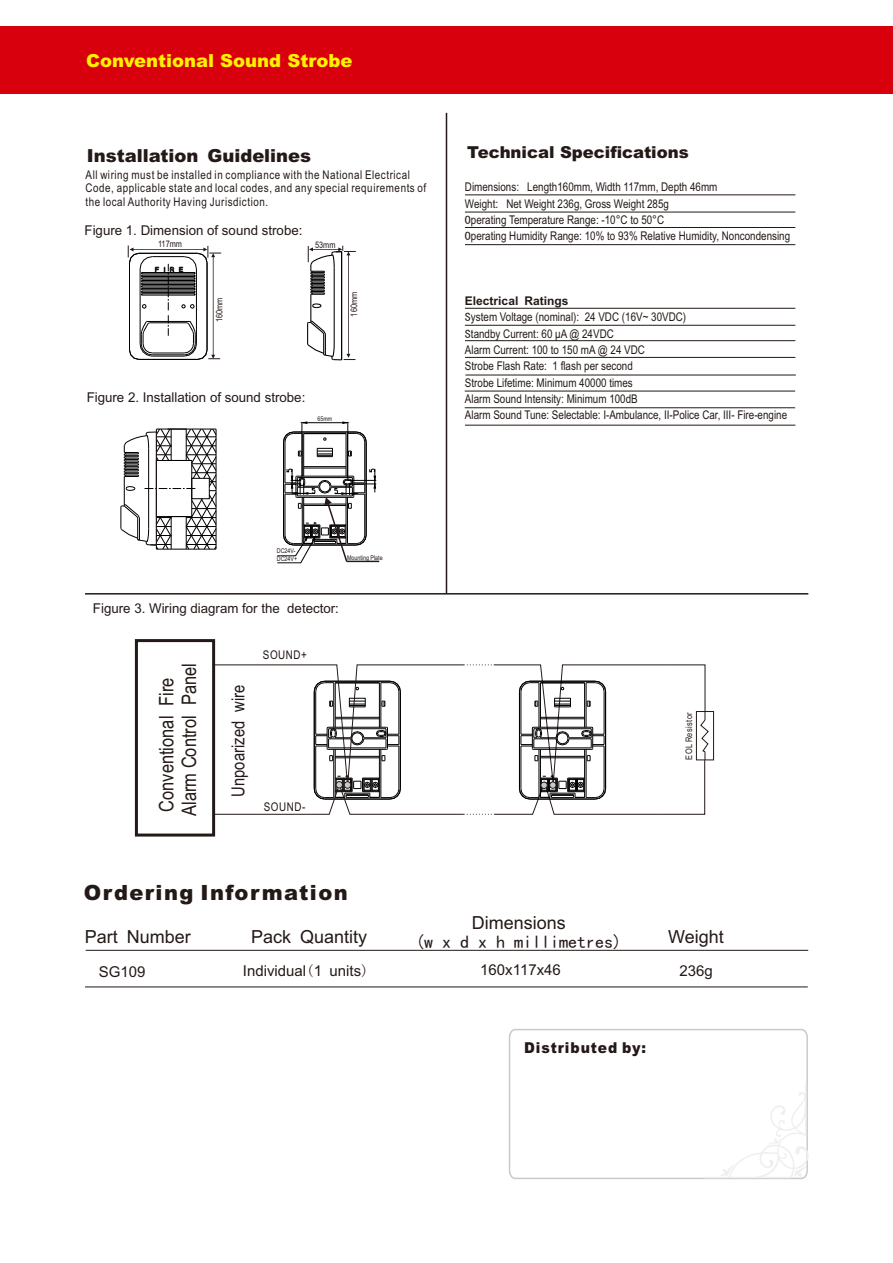
<style>
.page{position:relative;width:893px;height:1263px;background:#fff}
.page>*{position:absolute;margin:0;border:0;box-sizing:border-box;transform-origin:0 0}
.t1{font:900 21px "Arial";letter-spacing:.065em;color:#231916}
.t2{font:20.1px/22.8px "Arial Narrow";color:#231916}
.t3{font:18px "Arial";color:#231916}
.t4{font:900 18px "Arial";color:#fff100}
.t5{font:900 18px "Arial";color:#231916}
.t6{font:18px "Sim Hei";color:#231916}
.t7{font:18px "Arial Narrow";color:#231916}
.t8{font:900 16.5px "Arial";color:#231916}
.t9{font:15px "Arial";color:#231916}
.t10{font:900 15px "Arial";letter-spacing:.065em;color:#231916;scale:.93 1}
.t11{font:13.5px "Arial";color:#231916}
.t12{font:12px/16.4px "Arial Narrow";color:#231916}
.t13{font:12px/13.6px "Arial Narrow";letter-spacing:.045em;color:#231916}
.t14{font:700 12px "Arial";color:#231916}
.t15{font:9px "Arial Narrow";color:#231916}
.t16{font:9px "Arial Narrow";letter-spacing:.045em;color:#231916}
.t17{font:6.45px/8.4px "Arial Narrow";color:#231916}
.s1{font-family:"Sim Hei"}
.s2{font-family:"Sim Sun"}
</style>
<div class="page">
<div style="left:0;top:27px;width:893px;height:67px;background:#d9000d"></div>
<hr style="left:446px;top:113px;width:1px;height:481px;background:#231916">
<hr style="left:85px;top:593px;width:723px;height:1px;background:#231916">
<hr style="left:86px;top:950px;width:722px;height:1px;background:#231916">
<hr style="left:85px;top:986px;width:723px;height:1px;background:#231916">
<hr style="left:465px;top:194px;width:330px;height:1px;background:#231916">
<hr style="left:465px;top:212px;width:330px;height:1px;background:#231916">
<hr style="left:465px;top:244px;width:330px;height:1px;background:#231916">
<hr style="left:465px;top:308px;width:330px;height:1px;background:#231916">
<hr style="left:465px;top:227px;width:330px;height:1px;background:#231916">
<hr style="left:465px;top:325px;width:330px;height:1px;background:#231916">
<hr style="left:465px;top:340px;width:330px;height:1px;background:#231916">
<hr style="left:465px;top:357px;width:330px;height:1px;background:#231916">
<svg style="left:307px;top:246px;width:49px;height:115px"></svg>
<svg style="left:128px;top:245px;width:93px;height:115px"></svg>
<hr style="left:302px;top:422px;width:1px;height:58px;background:#000">
<hr style="left:348px;top:422px;width:1px;height:58px;background:#000">
<hr style="left:307px;top:422px;width:36px;height:1px;background:#000">
<svg style="left:300px;top:421px;width:7px;height:3px"></svg>
<svg style="left:342px;top:421px;width:8px;height:3px"></svg>
<svg style="left:120px;top:428px;width:97px;height:122px"></svg>
<svg style="left:323px;top:437px;width:4px;height:4px"></svg>
<hr style="left:293px;top:432px;width:63px;height:1px;background:#000">
<svg style="left:347px;top:431px;width:20px;height:11px"></svg>
<hr style="left:304px;top:433px;width:42px;height:1px;background:#000">
<svg style="left:283px;top:431px;width:19px;height:11px"></svg>
<hr style="left:366px;top:442px;width:1px;height:93px;background:#000">
<hr style="left:364px;top:442px;width:1px;height:41px;background:#000">
<hr style="left:304px;top:466px;width:42px;height:1px;background:#000">
<hr style="left:304px;top:468px;width:42px;height:1px;background:#000">
<svg style="left:348px;top:451px;width:4px;height:6px"></svg>
<hr style="left:347px;top:433px;width:1px;height:43px;background:#000">
<hr style="left:346px;top:433px;width:1px;height:43px;background:#000">
<svg style="left:317px;top:448px;width:16px;height:9px"></svg>
<hr style="left:303px;top:433px;width:1px;height:43px;background:#000">
<svg style="left:298px;top:451px;width:4px;height:6px"></svg>
<hr style="left:285px;top:442px;width:1px;height:41px;background:#000">
<hr style="left:283px;top:442px;width:1px;height:93px;background:#000">
<svg style="left:277px;top:469px;width:99px;height:94px"></svg>
<hr style="left:347px;top:561px;width:32px;height:1px;background:#231916">
<hr style="left:465px;top:375px;width:331px;height:1px;background:#231916">
<hr style="left:465px;top:391px;width:330px;height:1px;background:#231916">
<hr style="left:465px;top:407px;width:330px;height:1px;background:#231916">
<hr style="left:465px;top:425px;width:330px;height:1px;background:#231916">
<svg style="left:508px;top:1029px;width:300px;height:150px"></svg>
<svg style="left:705px;top:1083px;width:104px;height:95px"></svg>
<svg style="left:134px;top:639px;width:580px;height:198px"></svg>
<div style="left:344px;top:781px;width:7px;height:8px;background:#c9cacb;border:1px solid #231916;border-radius:50%"></div>
<div style="left:540px;top:782px;width:8px;height:7px;background:#c9cacb;border:1px solid #231916;border-radius:50%"></div>
<div style="left:549px;top:781px;width:7px;height:8px;background:#c9cacb;border:1px solid #231916;border-radius:50%"></div>
<h3 class="t4" style="left:86px;top:54px;width:268px">Conventional Sound Strobe</h3>
<h3 class="t5" style="left:87px;top:149px;width:226px">Installation Guidelines</h3>
<h3 class="t8" style="left:467px;top:146px;width:223px">Technical Specifications</h3>
<p class="t13" style="left:86px;top:169px;width:342px">All wiring must be installed in compliance with the Nationa Electrical<br>Code, applicable state and local codes, and any special requirements of the local Authority Having Jurisdiction.</p>
<p class="t12" style="left:360px;top:167px;width:4px">l</p>
<p class="t11" style="left:85px;top:225px;width:219px">Figure 1. Dimension of sound strobe:</p>
<p class="t15" style="left:158px;top:241px;width:26px">117mm</p>
<p class="t15" style="left:315px;top:241px;width:22px">53mm</p>
<p class="t15" style="left:216px;top:322px;width:26px;rotate:-90deg">160mm</p>
<p class="t15" style="left:351px;top:317px;width:26px;rotate:-90deg">160mm</p>
<p class="t11" style="left:87px;top:392px;width:220px">Figure 2. Installation of sound strobe:</p>
<p class="t17" style="left:317px;top:415px;width:16px">65mm</p>
<p class="t12" style="left:465px;top:180px;width:327px">Dimensions: Length160mm, Width 117mm, Depth 46mm<br>Weight: Net Weight 236g, Gross Weight 285g<br><span class="s1">O</span>perating Temperature Range: -10°C to 50°C<br><span class="s1">O</span>perating Humidity Range: 10% to 93% Relative Humidity, Noncondensing</p>
<p class="t14" style="left:465px;top:296px;width:105px">Electrical Ratings</p>
<p class="t12" style="left:465px;top:310px;width:324px"><span class="s1">S</span>ystem Voltage (nominal): 24 VDC (16V~ 30VDC)<br><span class="s1">S</span>tandby Current: 60 μA @ 24VDC<br>Alarm Current: 100 to 150 mA @ 24 VDC<br>Strobe Flash Rate: 1 flash per second<br>Strobe Lifetime: Minimum 40000 times<br>Alarm Sound Intensity: Minimum 100dB<br>Alarm Sound Tune: Selectable: I-Ambulance, II-Police Car, III- Fire-engine</p>
<p class="t17" style="left:277px;top:547px;width:22px">DC24V-<br>DC24V+</p>
<p class="t17" style="left:347px;top:554px;width:37px">Mounting Plate</p>
<p class="t11" style="left:93px;top:603px;width:247px">Figure 3. Wiring diagram for the detector:</p>
<h2 class="t2" style="left:157px;top:816px;width:154px;rotate:-90deg">Conventional Fire<br>Alarm Control Panel</h2>
<h3 class="t7" style="left:231px;top:797px;width:113px;rotate:-90deg">Unpoarized wire</h3>
<p class="t12" style="left:263px;top:648px;width:46px">SOUND+</p>
<p class="t12" style="left:264px;top:799px;width:43px">SOUND-</p>
<h1 class="t1" style="left:84px;top:885px;width:265px">Ordering Information</h1>
<p class="t16" style="left:686px;top:760px;width:49px;rotate:-90deg">EOL Resistor</p>
<h3 class="t3" style="left:85px;top:929px;width:108px">Part Number</h3>
<h3 class="t3" style="left:251px;top:929px;width:118px">Pack Quantity</h3>
<p class="t9" style="left:99px;top:966px;width:48px">SG109</p>
<p class="t9" style="left:243px;top:965px;width:127px">Individual<span class="s2">(</span>1 units<span class="s2">)</span></p>
<h3 class="t3" style="left:472px;top:915px;width:96px">Dimensions</h3>
<h3 class="t6" style="left:415px;top:932px;width:208px">(w x d x h millimetres)</h3>
<h3 class="t3" style="left:668px;top:929px;width:57px">Weight</h3>
<p class="t9" style="left:480px;top:964px;width:82px">160x117x46</p>
<p class="t9" style="left:679px;top:965px;width:35px">236g</p>
<p class="t10" style="left:524px;top:1042px;width:133px">Distributed by:</p>
</div>
